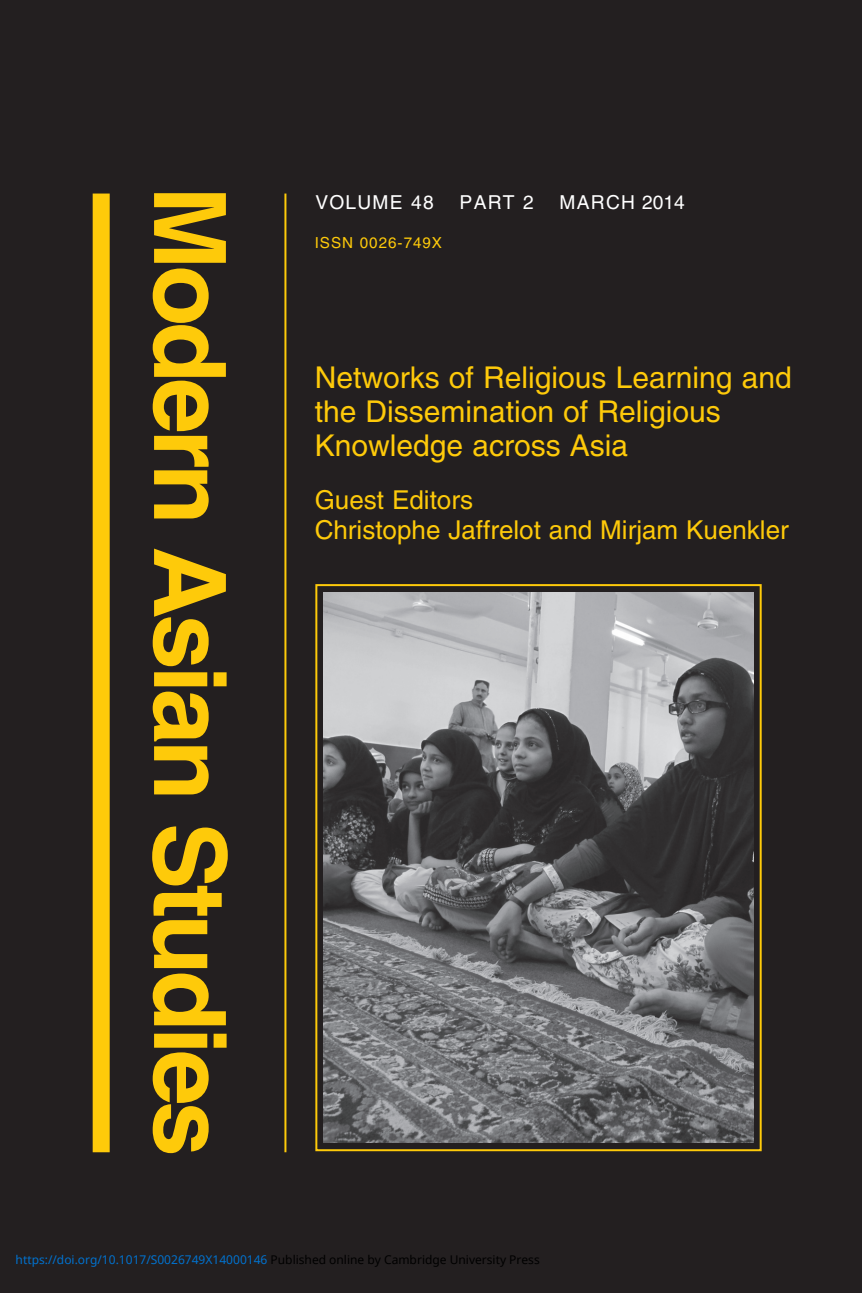
<style>
.page{position:relative;width:862px;height:1293px;background:#231f20}
.page>*{position:absolute;margin:0;border:0;box-sizing:border-box;transform-origin:0 0}
.t1{font:700 100px "Helvetica";letter-spacing:-.045em;color:#feca0a}
.t2{font:30px/34px "Helvetica";color:#feca0a}
.t3{font:26px/30px "Helvetica";color:#feca0a}
.t4{font:19.2px "Helvetica";letter-spacing:.065em;color:#fff}
.t5{font:15.2px "Helvetica";letter-spacing:.065em;color:#feca0a}
.t6{font:12px "Noto Sans";color:#0172cf}
.s1{color:#000}
</style>
<div class="page">
<div style="left:315px;top:584px;width:446px;height:567px;border:2px solid #feca0a"></div>
<div style="left:93px;top:193px;width:17px;height:959px;background:#feca0a"></div>
<hr style="left:284px;top:193px;width:2px;height:959px;background:#feca0a">
<img style="left:324px;top:592px;width:429px;height:550px">
<h1 class="t1" style="left:226px;top:186px;width:972px;rotate:90deg">Modern Asian Studies</h1>
<h3 class="t4" style="left:315px;top:195px;width:120px">VOLUME 48</h3>
<h3 class="t4" style="left:460px;top:195px;width:75px">PART 2</h3>
<h3 class="t4" style="left:559px;top:195px;width:127px">MARCH 2014</h3>
<p class="t5" style="left:315px;top:237px;width:129px">ISSN 0026-749X</p>
<h2 class="t2" style="left:315px;top:363px;width:478px">Networks of Religious Learning and the Dissemination of Religious<br>Knowledge across Asia</h2>
<h3 class="t3" style="left:315px;top:487px;width:475px">Guest Editors<br>Christophe Jaffrelot and Mirjam Kuenkler</h3>
<p class="t6" style="left:16px;top:1251px;width:526px">https://doi.org/10.1017/S0026749X14000146 <span class="s1">Published online by Cambridge University Press</span></p>
</div>
